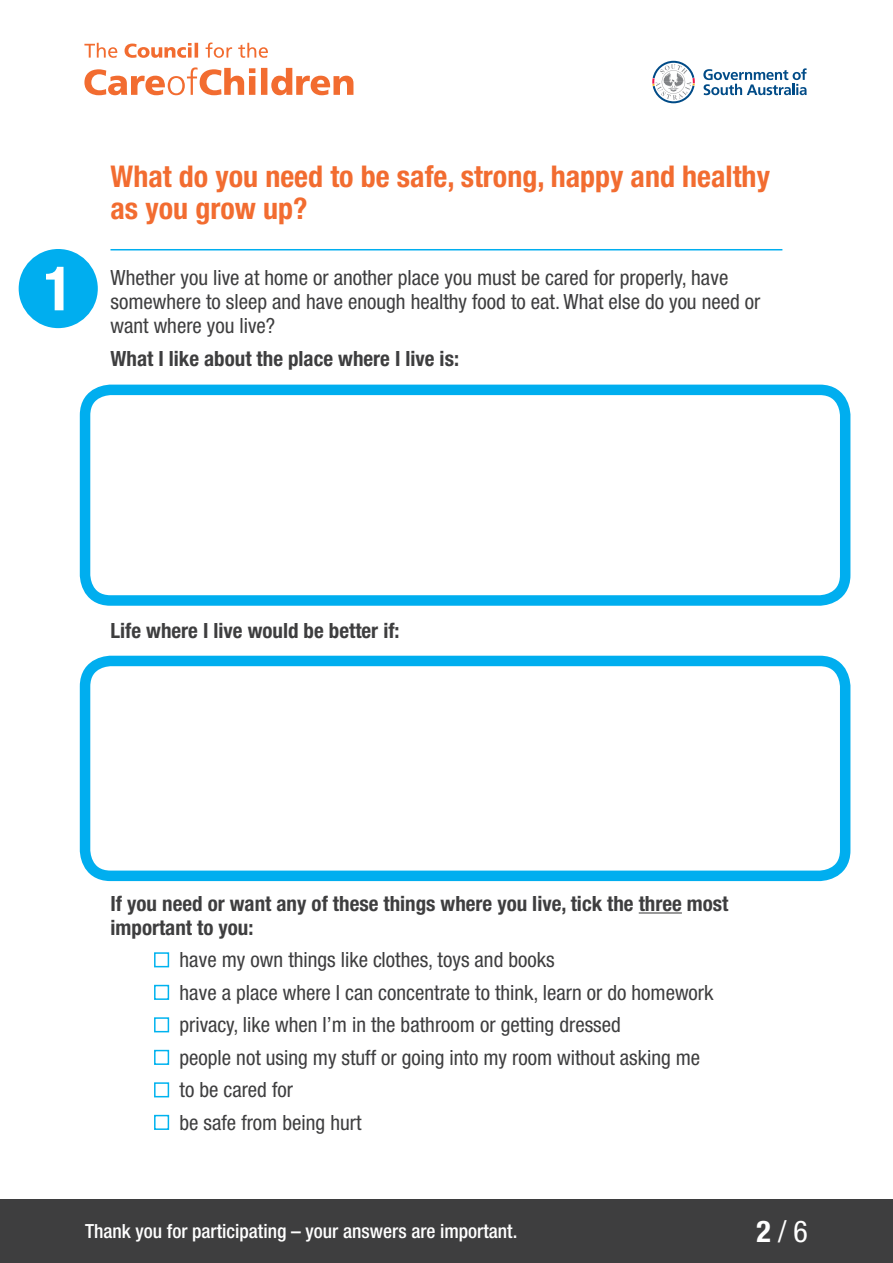
<style>
.page{position:relative;width:893px;height:1263px;background:#fff}
.page>*{position:absolute;margin:0;border:0;box-sizing:border-box;transform-origin:0 0}
.t1{font:700 condensed 30px/31.5px "Helvetica Neue LT Std";color:#f26c30}
.t2{font:condensed 30px "Helvetica Neue LT Std";color:#fff}
.t3{font:condensed 21px/32.5px "Helvetica Neue LT Std";color:#3e3e3f}
.t4{font:700 condensed 21px/24px "Helvetica Neue LT Std";color:#3e3e3f}
.t5{font:500 condensed 19.5px "Helvetica Neue LT Std";color:#fff}
.s1{font-weight:700}
</style>
<div class="page">
<svg style="left:703px;top:68px;width:104px;height:27px"></svg>
<svg style="left:652px;top:61px;width:43px;height:42px"></svg>
<svg style="left:84px;top:43px;width:184px;height:15px"></svg>
<svg style="left:84px;top:67px;width:269px;height:28px"></svg>
<hr style="left:639px;top:912px;width:43px;height:1px;background:#3e3e3f">
<div style="left:154px;top:952px;width:15px;height:15px;border:2px solid #00b3ef"></div>
<div style="left:154px;top:985px;width:15px;height:15px;border:2px solid #00b3ef"></div>
<div style="left:154px;top:1017px;width:15px;height:15px;border:2px solid #00b3ef"></div>
<div style="left:154px;top:1050px;width:15px;height:15px;border:2px solid #00b3ef"></div>
<div style="left:154px;top:1082px;width:15px;height:15px;border:2px solid #00b3ef"></div>
<div style="left:154px;top:1115px;width:15px;height:15px;border:2px solid #00b3ef"></div>
<div style="left:80px;top:385px;width:770px;height:221px;border:10px solid #00aeef;border-radius:26px"></div>
<div style="left:80px;top:656px;width:770px;height:225px;border:10px solid #00aeef;border-radius:26px"></div>
<div style="left:19px;top:249px;width:79px;height:79px;background:#00aeef;border-radius:50%"></div>
<svg style="left:46px;top:267px;width:18px;height:43px"></svg>
<hr style="left:110px;top:249px;width:672px;height:1px;background:#00aeef">
<div style="left:0;top:1199px;width:893px;height:64px;background:#3e3e3f"></div>
<h1 class="t1" style="left:111px;top:160px;width:661px">What do you need to be safe, strong, happy and healthy as you grow up?</h1>
<p class="t3" style="left:111px;top:266px;width:651px;line-height:24px">Whether you live at home or another place you must be cared for properly, have somewhere to sleep and have enough healthy food to eat. What else do you need or want where you live?</p>
<p class="t4" style="left:111px;top:346px;width:350px">What I like about the place where I live is:</p>
<p class="t4" style="left:111px;top:619px;width:291px">Life where I live would be better if:</p>
<p class="t4" style="left:111px;top:891px;width:619px">If you need or want any of these things where you live, tick the three most important to you:</p>
<p class="t3" style="left:180px;top:943px;width:535px">have my own things like clothes, toys and books<br>have a place where I can concentrate to think, learn or do homework privacy, like when I’m in the bathroom or getting dressed<br>people not using my stuff or going into my room without asking me to be cared for<br>be safe from being hurt</p>
<p class="t5" style="left:85px;top:1219px;width:434px">Thank you for participating – your answers are important.</p>
<h1 class="t2" style="left:756px;top:1214px;width:53px"><span class="s1">2</span> / 6</h1>
</div>
